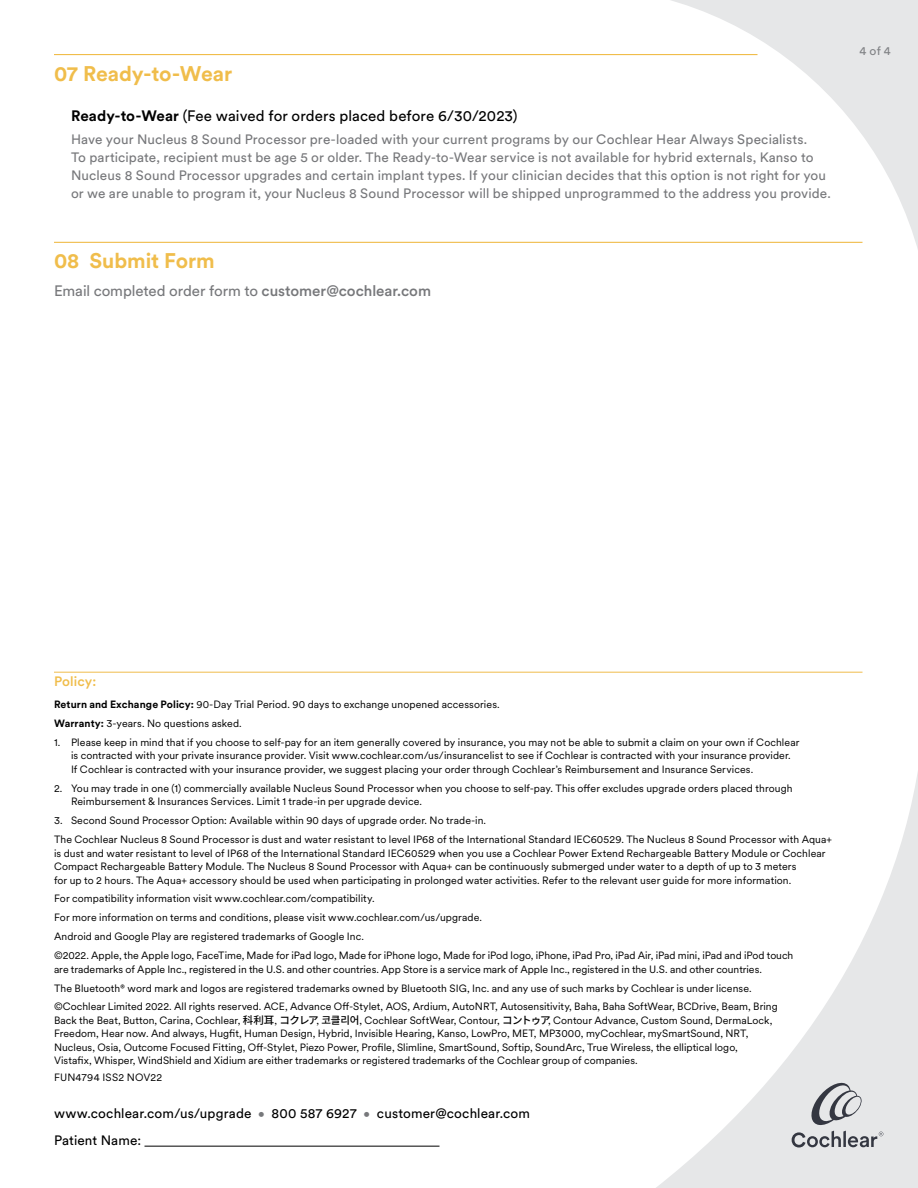
<style>
.page{position:relative;width:918px;height:1188px;background:#fff}
.page>*{position:absolute;margin:0;border:0;box-sizing:border-box;transform-origin:0 0}
.t1{font:700 21px "Circular XX";letter-spacing:-.005em;color:#f0bd4b}
.t2{font:15px "Circular XX";letter-spacing:.005em;color:#000}
.t3{font:15px "Circular XX";letter-spacing:-.005em;color:#77787b}
.t4{font:13.5px/18px "Circular XX";letter-spacing:.01em;color:#77787b}
.t5{font:13.5px/26.5px "Circular XX";letter-spacing:.01em;color:#000}
.t6{font:500 13.5px "Circular XX";letter-spacing:.005em;color:#f0bd4b}
.t7{font:12px "Circular XX";color:#808285}
.t8{font:10.5px/13.5px "Circular XX";letter-spacing:.005em;color:#000}
.s1{font-weight:700}
.s2{font-weight:500}
.s3{font-family:"Noto Sans SC";font-weight:500}
.s4{font-family:"Noto Sans JP";font-weight:500}
.s5{font-family:"Noto Sans KR";font-weight:500}
.s6{font-weight:700;font-size:12px;color:#77787b}
</style>
<div class="page">
<svg style="left:572px;top:0;width:346px;height:249px"></svg>
<svg style="left:638px;top:671px;width:280px;height:517px"></svg>
<svg style="left:809px;top:1082px;width:54px;height:43px;background:#b6b8bb"></svg>
<svg style="left:792px;top:1131px;width:91px;height:16px"></svg>
<hr style="left:144px;top:1146px;width:296px;height:1px;background:#000">
<hr style="left:54px;top:672px;width:808px;height:1px;background:#f0bd4b">
<hr style="left:54px;top:54px;width:704px;height:1px;background:#f0bd4b">
<hr style="left:54px;top:242px;width:808px;height:1px;background:#f0bd4b">
<h1 class="t1" style="left:54px;top:59px;width:180px">07 Ready-to-Wear</h1>
<h2 class="t2" style="left:71px;top:106px;width:448px"><span class="s1">Ready-to-Wear</span> (Fee waived for orders placed before 6/30/2023)</h2>
<p class="t4" style="left:71px;top:129px;width:761px">Have your Nucleus 8 Sound Processor pre-loaded with your current programs by our Cochlear Hear Always Specialists.<br>To participate, recipient must be age 5 or older. The Ready-to-Wear service is not available for hybrid externals, Kanso to Nucleus 8 Sound Processor upgrades and certain implant types. If your clinician decides that this option is not right for you or we are unable to program it, your Nucleus 8 Sound Processor will be shipped unprogrammed to the address you provide.</p>
<h1 class="t1" style="left:54px;top:247px;width:162px">08 Submit Form</h1>
<h2 class="t3" style="left:54px;top:281px;width:379px">Email completed order form to <span class="s2">customer@cochlear.com</span></h2>
<p class="t7" style="left:860px;top:42px;width:33px">4 of 4</p>
<p class="t6" style="left:54px;top:672px;width:44px">Policy:</p>
<p class="t8" style="left:54px;top:694px;width:447px;line-height:18.9px"><span class="s1">Return and Exchange Policy:</span> 90-Day Trial Period. 90 days to exchange unopened accessories.<br><span class="s1">Warranty:</span> 3-years. No questions asked.</p>
<p class="t8" style="left:71px;top:735px;width:730px;text-indent:-17px">1. Please keep in mind that if you choose to self-pay for an item generally covered by insurance, you may not be able to submit a claim on your own if Cochlear is contracted with your private insurance provider. Visit www.cochlear.com/us/insurancelist to see if Cochlear is contracted with your insurance provider.<br>If Cochlear is contracted with your insurance provider, we suggest placing your order through Cochlear’s Reimbursement and Insurance Services.</p>
<p class="t8" style="left:71px;top:781px;width:723px;text-indent:-17px">2. You may trade in one (1) commercially available Nucleus Sound Processor when you choose to self-pay. This offer excludes upgrade orders placed through<br>Reimbursement &amp; Insurances Services. Limit 1 trade-in per upgrade device.</p>
<p class="t8" style="left:54px;top:811px;width:780px;line-height:18.9px">3. Second Sound Processor Option: Available within 90 days of upgrade order. No trade-in.<br>The Cochlear Nucleus 8 Sound Processor is dust and water resistant to level IP68 of the International Standard IEC60529. The Nucleus 8 Sound Processor with Aqua+</p>
<p class="t8" style="left:54px;top:846px;width:773px">is dust and water resistant to level of IP68 of the International Standard IEC60529 when you use a Cochlear Power Extend Rechargeable Battery Module or Cochlear<br>Compact Rechargeable Battery Module. The Nucleus 8 Sound Processor with Aqua+ can be continuously submerged under water to a depth of up to 3 meters<br>for up to 2 hours. The Aqua+ accessory should be used when participating in prolonged water activities. Refer to the relevant user guide for more information.</p>
<p class="t8" style="left:54px;top:889px;width:741px;line-height:18.9px">For compatibility information visit www.cochlear.com/compatibility.<br>For more information on terms and conditions, please visit www.cochlear.com/us/upgrade.<br>Android and Google Play are registered trademarks of Google Inc.<br>©2022. Apple, the Apple logo, FaceTime, Made for iPad logo, Made for iPhone logo, Made for iPod logo, iPhone, iPad Pro, iPad Air, iPad mini, iPad and iPod touch</p>
<p class="t8" style="left:54px;top:959px;width:725px;line-height:18.9px">are trademarks of Apple Inc., registered in the U.S. and other countries. App Store is a service mark of Apple Inc., registered in the U.S. and other countries.<br>The Bluetooth® word mark and logos are registered trademarks owned by Bluetooth SIG, Inc. and any use of such marks by Cochlear is under license. ©Cochlear Limited 2022. All rights reserved. ACE, Advance Off-Stylet, AOS, Ardium, AutoNRT, Autosensitivity, Baha, Baha SoftWear, BCDrive, Beam, Bring</p>
<p class="t8" style="left:54px;top:1013px;width:720px">Back the Beat, Button, Carina, Cochlear, <span class="s3">科利耳</span>, <span class="s4">コクレア</span>, <span class="s5">코클리어</span>, Cochlear SoftWear, Contour, <span class="s3">コントゥア</span>, Contour Advance, Custom Sound, DermaLock, Freedom, Hear now. And always, Hugfit, Human Design, Hybrid, Invisible Hearing, Kanso, LowPro, MET, MP3000, myCochlear, mySmartSound, NRT, Nucleus, Osia, Outcome Focused Fitting, Off-Stylet, Piezo Power, Profile, Slimline, SmartSound, Softip, SoundArc, True Wireless, the elliptical logo, Vistafix, Whisper, WindShield and Xidium are either trademarks or registered trademarks of the Cochlear group of companies.</p>
<p class="t8" style="left:54px;top:1070px;width:110px">FUN4794 ISS2 NOV22</p>
<p class="t5" style="left:54px;top:1100px;width:477px">www.cochlear.com/us/upgrade <span class="s6">•</span> 800 587 6927 <span class="s6">•</span> customer@cochlear.com<br>Patient Name:</p>
</div>
